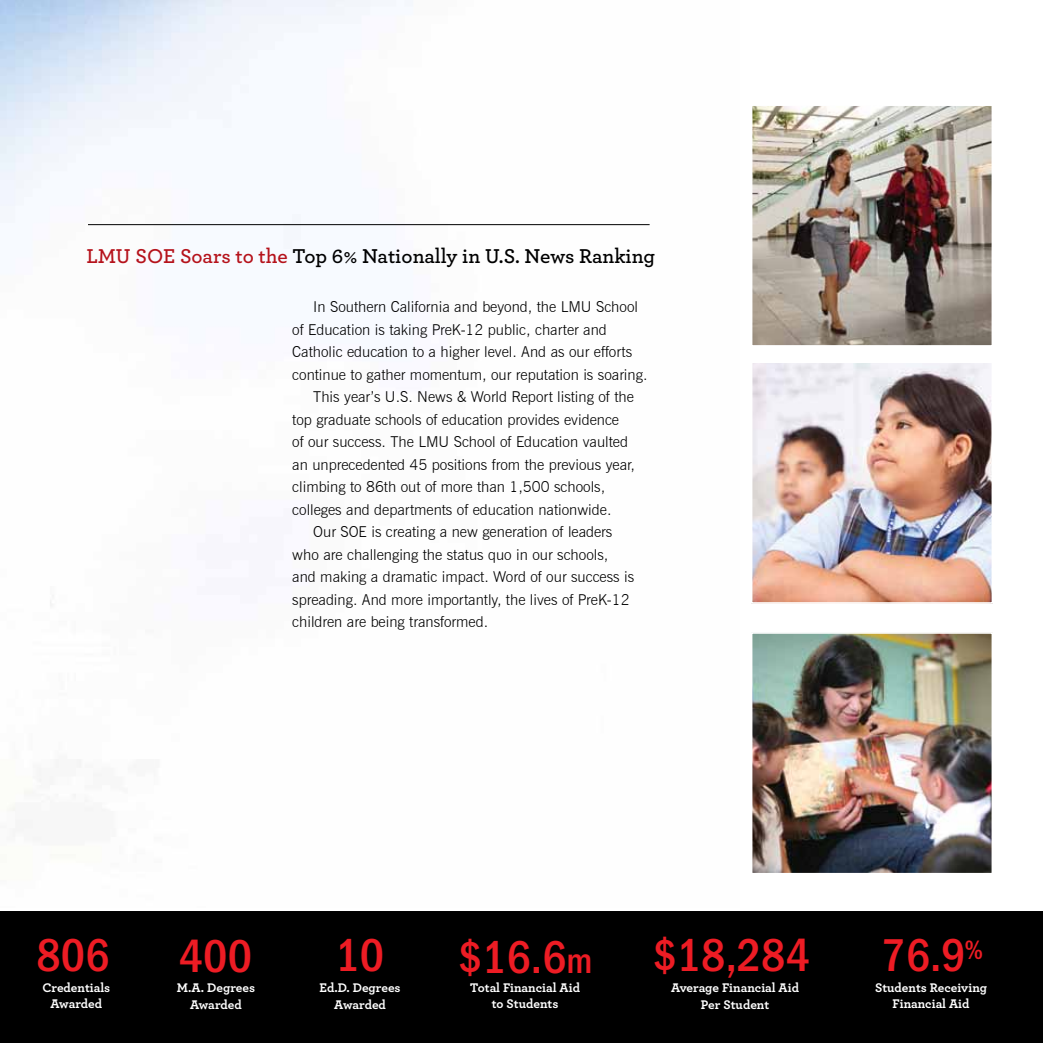
<style>
.page{position:relative;width:1043px;height:1043px;background:#fff}
.page>*{position:absolute;margin:0;border:0;box-sizing:border-box;transform-origin:0 0}
.t1{font:500 condensed 47.7px "Franklin Gothic";color:#ed1c24}
.t2{font:500 condensed 47.55px "Franklin Gothic";color:#ed1c24}
.t3{font:600 21px "Archer";letter-spacing:-.005em;color:#000}
.t4{font:300 15px "News Gothic BT";color:#000}
.t5{font:700 13.05px/16.4px "Archer";color:#fff;text-align:center}
.s1{color:#b5121b}
.s2{font-size:37.2px}
</style>
<div class="page">
<hr style="left:88px;top:224px;width:561px;height:1px;background:#000">
<div style="left:0;top:909px;width:1042px;height:133px;background:#000"></div>
<hr style="left:0;top:907px;width:1042px;height:3px;background:#fff">
<img style="left:753px;top:107px;width:237px;height:237px">
<div style="left:750px;top:104px;width:243px;height:243px;border:2px solid #fff"></div>
<img style="left:753px;top:364px;width:237px;height:236px">
<div style="left:750px;top:361px;width:243px;height:242px;border:2px solid #fff"></div>
<img style="left:753px;top:635px;width:237px;height:236px">
<div style="left:750px;top:632px;width:243px;height:242px;border:2px solid #fff"></div>
<h3 class="t3" style="left:86px;top:242px;width:570px"><span class="s1">LMU SOE Soars to the</span> Top 6% Nationally in U.S. News Ranking</h3>
<p class="t4" style="left:313px;top:298px;width:326px">In Southern California and beyond, the LMU School</p>
<p class="t4" style="left:292px;top:320px;width:316px">of Education is taking PreK-12 public, charter and</p>
<p class="t4" style="left:292px;top:343px;width:341px">Catholic education to a higher level. And as our efforts</p>
<p class="t4" style="left:292px;top:365px;width:356px">continue to gather momentum, our reputation is soaring.</p>
<p class="t4" style="left:313px;top:388px;width:322px">This year’s U.S. News &amp; World Report listing of the</p>
<p class="t4" style="left:292px;top:410px;width:328px">top graduate schools of education provides evidence</p>
<p class="t4" style="left:292px;top:433px;width:337px">of our success. The LMU School of Education vaulted</p>
<p class="t4" style="left:292px;top:455px;width:344px">an unprecedented 45 positions from the previous year,</p>
<p class="t4" style="left:292px;top:478px;width:314px">climbing to 86th out of more than 1,500 schools,</p>
<p class="t4" style="left:292px;top:500px;width:320px">colleges and departments of education nationwide.</p>
<p class="t4" style="left:313px;top:523px;width:300px">Our SOE is creating a new generation of leaders</p>
<p class="t4" style="left:292px;top:545px;width:317px">who are challenging the status quo in our schools,</p>
<p class="t4" style="left:292px;top:568px;width:343px">and making a dramatic impact. Word of our success is</p>
<p class="t4" style="left:292px;top:590px;width:339px">spreading. And more importantly, the lives of PreK-12</p>
<p class="t4" style="left:292px;top:613px;width:197px">children are being transformed.</p>
<h1 class="t1" style="left:36px;top:927px;width:75px">806</h1>
<p class="t5" style="left:42px;top:978px;width:69px">Credentials<br>Awarded</p>
<h1 class="t1" style="left:179px;top:929px;width:75px">400</h1>
<p class="t5" style="left:177px;top:978px;width:80px">M.A. Degrees<br>Awarded</p>
<h1 class="t1" style="left:335px;top:927px;width:50px">10</h1>
<p class="t5" style="left:319px;top:979px;width:82px">Ed.D. Degrees<br>Awarded</p>
<h2 class="t2" style="left:458px;top:929px;width:136px">$16.6<span class="s2">m</span></h2>
<p class="t5" style="left:470px;top:978px;width:111px">Total Financial Aid to Students</p>
<h1 class="t1" style="left:652px;top:927px;width:159px">$18,284</h1>
<p class="t5" style="left:671px;top:979px;width:129px">Average Financial Aid<br>Per Student</p>
<h1 class="t1" style="left:881px;top:927px;width:103px">76.9<sup>%</sup></h1>
<p class="t5" style="left:874px;top:978px;width:113px">Students Receiving<br>Financial Aid</p>
</div>
